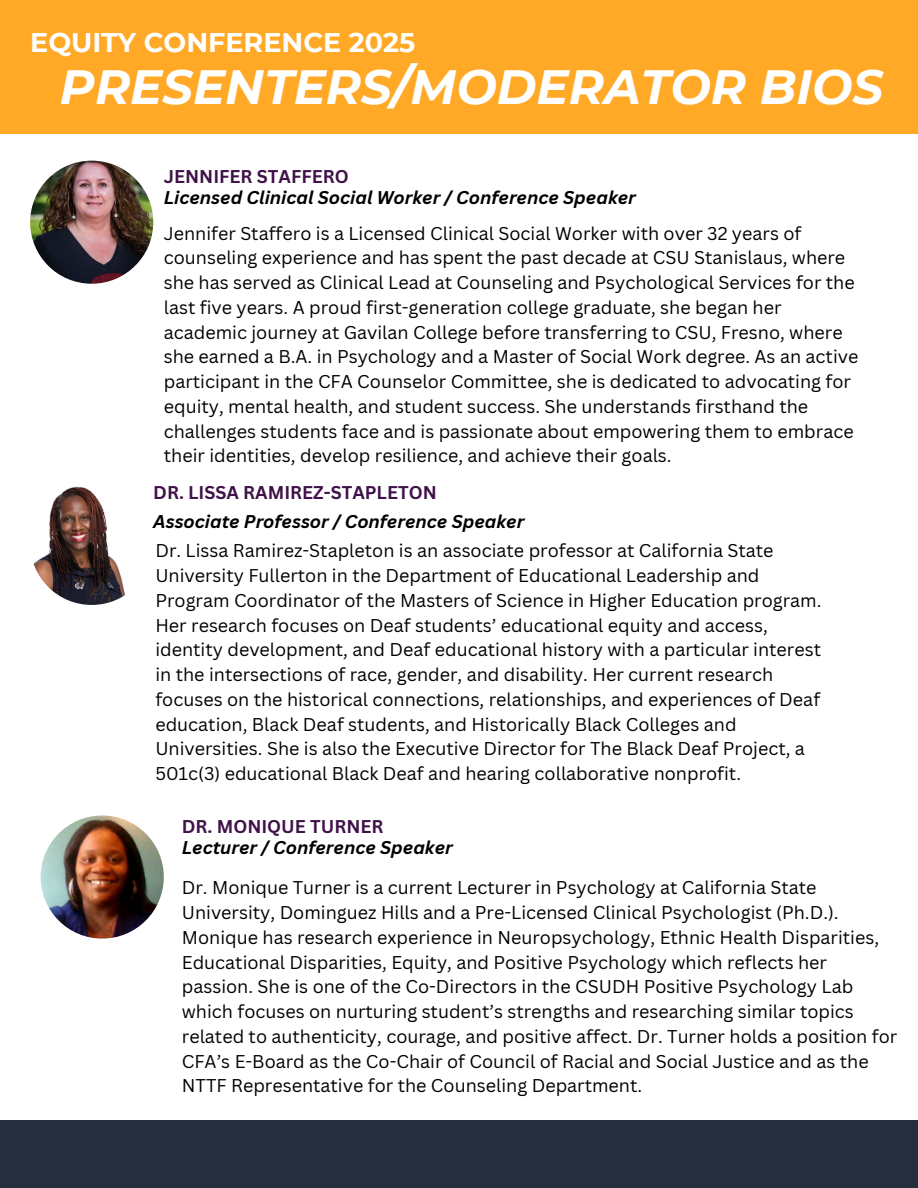
<style>
.page{position:relative;width:918px;height:1188px;background:#fff}
.page>*{position:absolute;margin:0;border:0;box-sizing:border-box;transform-origin:0 0}
.t1{font:italic 700 48px "Montserrat";color:#fff}
.t2{font:700 27px "Montserrat";color:#fff}
.t3{font:18px/24.8px "Canva Sans";color:#000}
.t4{font:italic 700 18px "Canva Sans";color:#000}
.t5{font:700 18px "Canva Sans";color:#401249}
</style>
<div class="page">
<div style="left:0;top:1121px;width:918px;height:67px;background:#242e3c"></div>
<div style="left:0;top:0;width:918px;height:133px;background:#ffa927"></div>
<img style="left:30px;top:161px;width:123px;height:123px;border-radius:50%">
<img style="left:41px;top:815px;width:123px;height:124px;border-radius:50%">
<img style="left:30px;top:482px;width:123px;height:123px;border-radius:50%">
<h1 class="t2" style="left:30px;top:26px;width:386px">EQUITY CONFERENCE 2025</h1>
<h2 class="t1" style="left:60px;top:58px;width:825px">PRESENTERS/MODERATOR BIOS</h2>
<h3 class="t5" style="left:164px;top:164px;width:187px">JENNIFER STAFFERO</h3>
<h4 class="t4" style="left:164px;top:185px;width:474px">Licensed Clinical Social Worker / Conference Speaker</h4>
<p class="t3" style="left:164px;top:220px;width:696px">Jennifer Staffero is a Licensed Clinical Social Worker with over 32 years of counseling experience and has spent the past decade at CSU Stanislaus, where she has served as Clinical Lead at Counseling and Psychological Services for the last five years. A proud first-generation college graduate, she began her academic journey at Gavilan College before transferring to CSU, Fresno, where she earned a B.A. in Psychology and a Master of Social Work degree. As an active participant in the CFA Counselor Committee, she is dedicated to advocating for equity, mental health, and student success. She understands firsthand the challenges students face and is passionate about empowering them to embrace their identities, develop resilience, and achieve their goals.</p>
<h3 class="t5" style="left:153px;top:480px;width:285px">DR. LISSA RAMIREZ-STAPLETON</h3>
<h4 class="t4" style="left:153px;top:509px;width:373px">Associate Professor / Conference Speaker</h4>
<p class="t3" style="left:155px;top:538px;width:668px">Dr. Lissa Ramirez-Stapleton is an associate professor at California State University Fullerton in the Department of Educational Leadership and Program Coordinator of the Masters of Science in Higher Education program.<br>Her research focuses on Deaf students’ educational equity and access, identity development, and Deaf educational history with a particular interest in the intersections of race, gender, and disability. Her current research focuses on the historical connections, relationships, and experiences of Deaf education, Black Deaf students, and Historically Black Colleges and Universities. She is also the Executive Director for The Black Deaf Project, a 501c(3) educational Black Deaf and hearing collaborative nonprofit.</p>
<h3 class="t5" style="left:182px;top:814px;width:203px">DR. MONIQUE TURNER</h3>
<h4 class="t4" style="left:182px;top:835px;width:272px">Lecturer / Conference Speaker</h4>
<p class="t3" style="left:182px;top:875px;width:717px">Dr. Monique Turner is a current Lecturer in Psychology at California State University, Dominguez Hills and a Pre-Licensed Clinical Psychologist (Ph.D.).<br>Monique has research experience in Neuropsychology, Ethnic Health Disparities, Educational Disparities, Equity, and Positive Psychology which reflects her passion. She is one of the Co-Directors in the CSUDH Positive Psychology Lab which focuses on nurturing student’s strengths and researching similar topics related to authenticity, courage, and positive affect. Dr. Turner holds a position for CFA’s E-Board as the Co-Chair of Council of Racial and Social Justice and as the NTTF Representative for the Counseling Department.</p>
</div>
